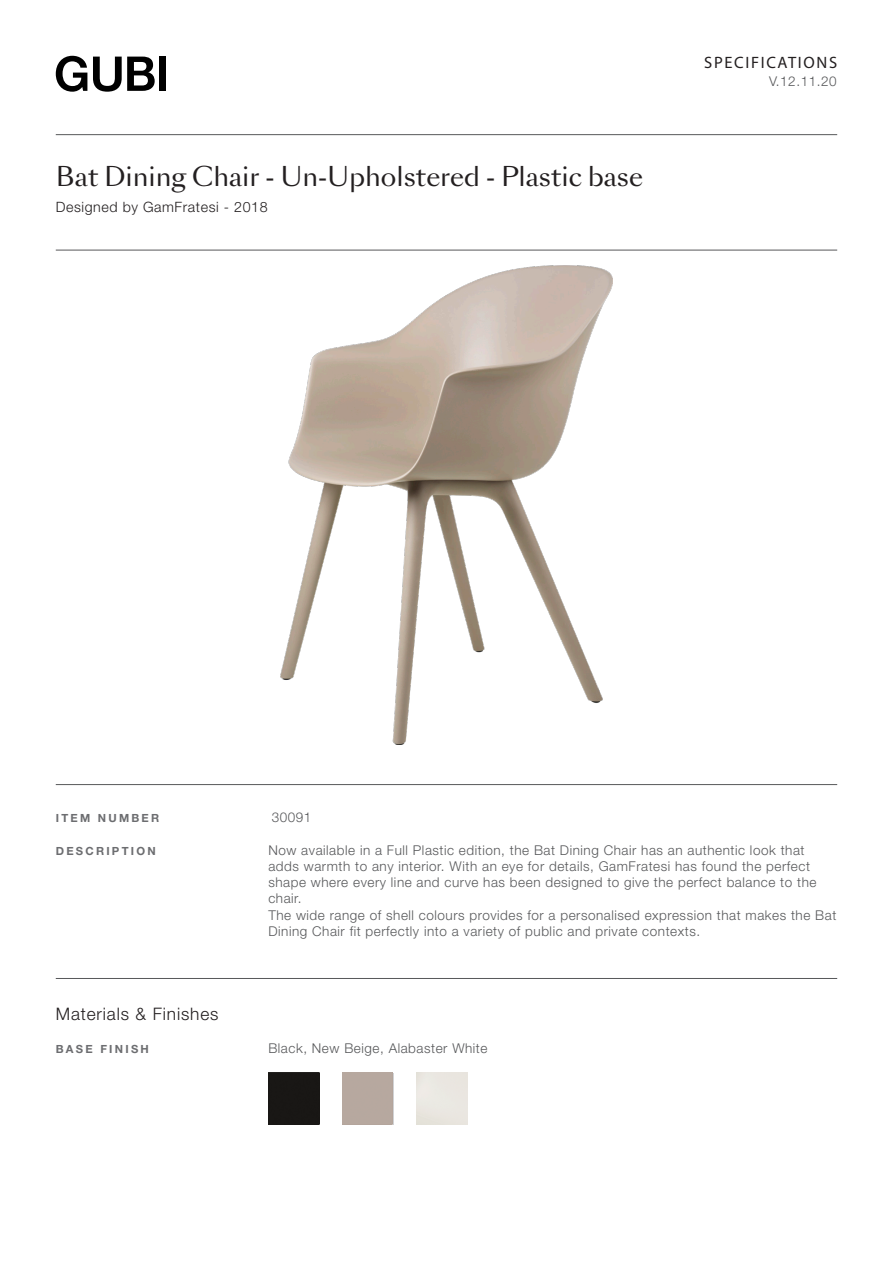
<style>
.page{position:relative;width:893px;height:1263px;background:#fff}
.page>*{position:absolute;margin:0;border:0;box-sizing:border-box;transform-origin:0 0}
.Heading_1_-_Title{font:25.5px "Sang Bleu Sans";color:#231f20}
.Part_Title{font:300 17.25px "Helvetica Neue LT Std";letter-spacing:.05em;color:#231f20}
.Specifications{font:16.5px "Myriad Pro";letter-spacing:.1em;color:#231f20}
.designed_by{font:300 14.25px "Helvetica Neue LT Std";letter-spacing:.04em;color:#231f20}
.key_works{font:300 13.5px/16.2px "Helvetica Neue LT Std";letter-spacing:.04em;color:#57585a}
.key_works-2{font:700 11.25px "Helvetica Neue LT Std";letter-spacing:.2em;color:#6c6d70}
</style>
<div class="page">
<hr style="left:56px;top:134px;width:781px;height:1px;background:#57585a">
<hr style="left:56px;top:250px;width:781px;height:1px;background:#57585a">
<hr style="left:56px;top:784px;width:781px;height:1px;background:#57585a">
<hr style="left:56px;top:978px;width:781px;height:1px;background:#57585a">
<img style="left:281px;top:266px;width:331px;height:478px">
<div style="left:268px;top:1073px;width:51px;height:51px;background:#191715"></div>
<div style="left:342px;top:1073px;width:50px;height:51px;background:#b7a89f"></div>
<div style="left:417px;top:1073px;width:50px;height:51px;background:#eae7e1"></div>
<svg style="left:56px;top:56px;width:31px;height:36px"></svg>
<svg style="left:93px;top:57px;width:62px;height:35px"></svg>
<div style="left:159px;top:57px;width:7px;height:34px;background:#000"></div>
<p class="Heading_1_-_Title" style="left:56px;top:160px;width:589px">Bat Dining Chair - Un-Upholstered - Plastic base</p>
<p class="designed_by" style="left:56px;top:198px;width:213px">Designed by GamFratesi - 2018</p>
<p class="Specifications" style="left:704px;top:52px;width:134px">SPECIFICATIONS</p>
<p class="key_works" style="left:769px;top:73px;width:69px">V.12.11.20</p>
<p class="key_works-2" style="left:56px;top:811px;width:105px">ITEM NUMBER</p>
<p class="key_works" style="left:272px;top:808px;width:41px">30091</p>
<p class="key_works-2" style="left:56px;top:844px;width:101px">DESCRIPTION</p>
<p class="key_works" style="left:268px;top:842px;width:569px">Now available in a Full Plastic edition, the Bat Dining Chair has an authentic look that adds warmth to any interior. With an eye for details, GamFratesi has found the perfect shape where every line and curve has been designed to give the perfect balance to the chair.<br>The wide range of shell colours provides for a personalised expression that makes the Bat Dining Chair fit perfectly into a variety of public and private contexts.</p>
<p class="Part_Title" style="left:56px;top:1003px;width:164px">Materials &amp; Finishes</p>
<p class="key_works-2" style="left:56px;top:1042px;width:95px">BASE FINISH</p>
<p class="key_works" style="left:268px;top:1040px;width:221px">Black, New Beige, Alabaster White</p>
</div>
